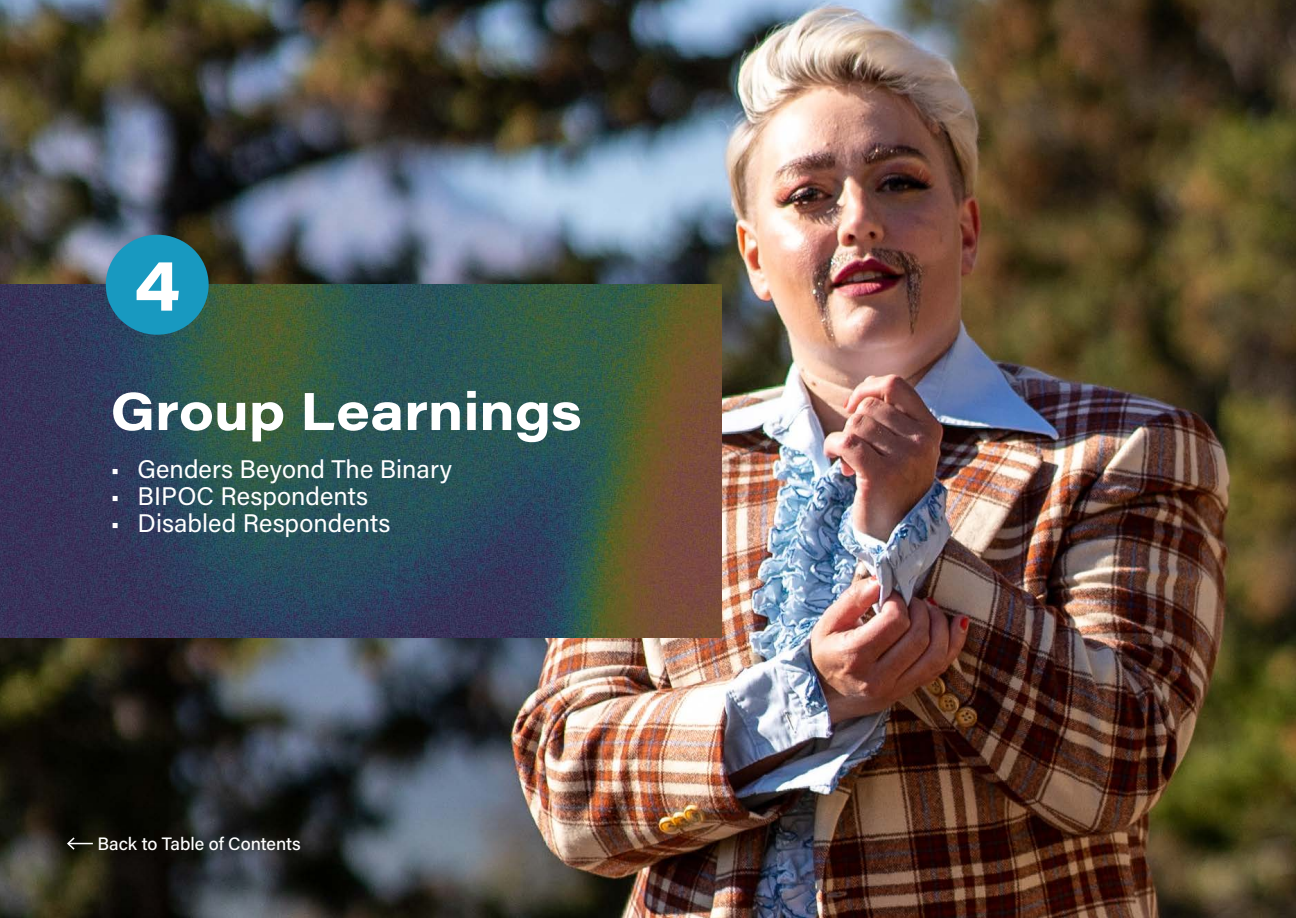
<style>
.page{position:relative;width:1296px;height:918px;background:#fff}
.page>*{position:absolute;margin:0;border:0;box-sizing:border-box;transform-origin:0 0}
.t1{font:700 72px "Acumin Pro Wide";color:#fff}
.t2{font:700 52.5px "Acumin Pro Wide";color:#fff}
.t3{font:25.5px "Acumin Variable Concept";color:#fff}
.t4{font:18px "Acumin Variable Concept";color:#fff}
</style>
<div class="page">
<img style="left:0;top:0;width:1296px;height:918px">
<img style="left:0;top:285px;width:721px;height:353px">
<div style="left:106px;top:235px;width:103px;height:100px;background:#1899c0;border-radius:50%"></div>
<svg style="left:66px;top:836px;width:27px;height:15px"></svg>
<p class="t1" style="left:134px;top:233px;width:49px">4</p>
<p class="t2" style="left:111px;top:373px;width:473px">Group Learnings</p>
<p class="t3" style="left:111px;top:451px;width:343px">• Genders Beyond The Binary</p>
<p class="t3" style="left:111px;top:478px;width:259px">• BIPOC Respondents</p>
<p class="t3" style="left:111px;top:505px;width:281px">• Disabled Respondents</p>
<p class="t4" style="left:97px;top:831px;width:205px">Back to Table of Contents</p>
</div>
